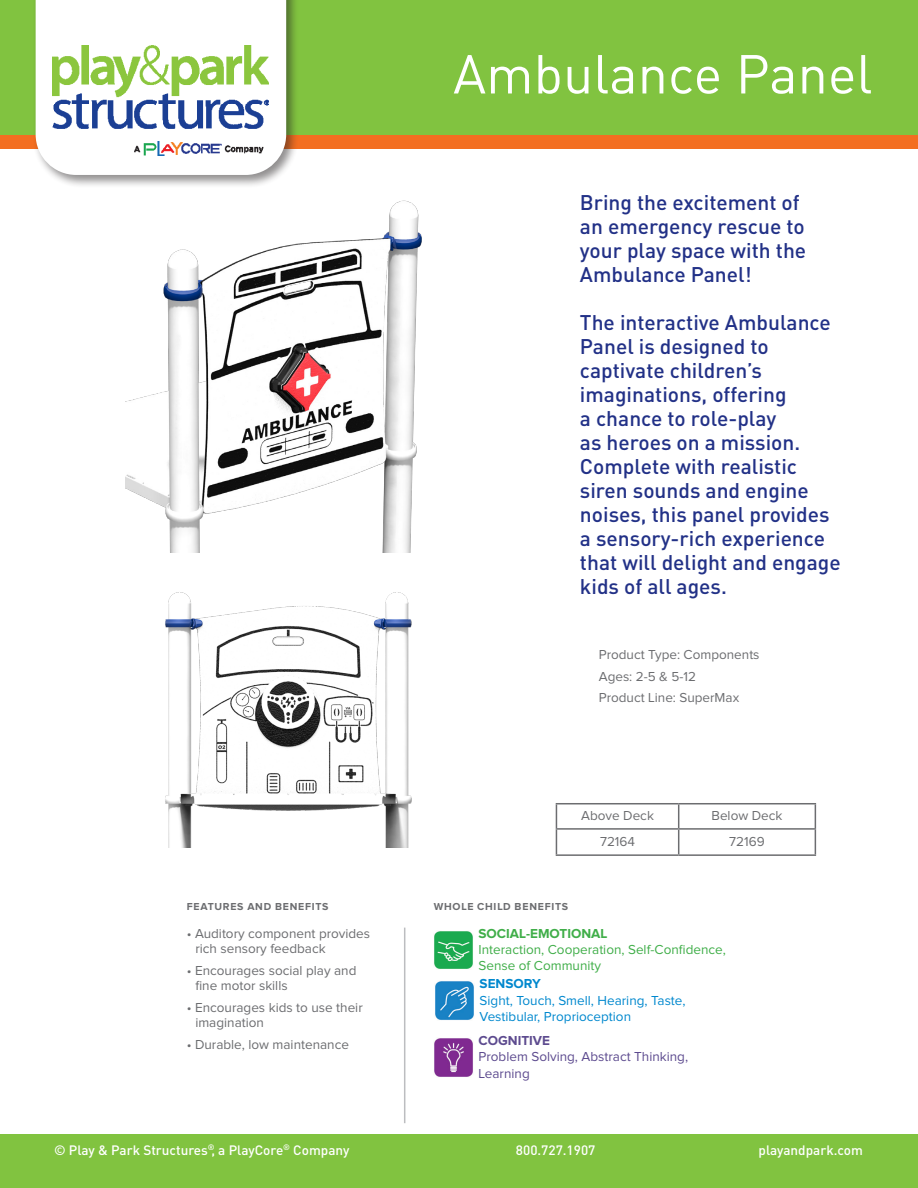
<style>
.page{position:relative;width:918px;height:1188px;background:#fff}
.page>*{position:absolute;margin:0;border:0;box-sizing:border-box;transform-origin:0 0}
.t1{font:54px "DINOT";color:#fff}
.t2{font:500 21px/24px "DINOT";color:#223187}
.t3{font:13.5px/15px "Proxima Nova";color:#6c6d70}
.t4{font:500 13.5px "DINOT";color:#fff}
.t5{font:13.5px/16.2px "Proxima Nova";color:#0088ce}
.t6{font:13.5px/16.2px "Proxima Nova";color:#40ae49}
.t7{font:13.5px/16.2px "Proxima Nova";color:#5d4b8f}
.t8{font:700 13.5px "Proxima Nova";color:#40ae49}
.t9{font:700 13.5px "Proxima Nova";color:#5d4b8f}
.t10{font:700 13.5px "Proxima Nova";color:#0088ce}
.t11{font:700 10.5px "Proxima Nova";letter-spacing:.075em;color:#6c6d70}
</style>
<div class="page">
<div style="left:0;top:135px;width:918px;height:13px;background:#f36e21"></div>
<div style="left:0;top:0;width:918px;height:135px;background:#81c340"></div>
<div style="left:32px;top:0;width:267px;height:188px;background:#231f20;opacity:.5"></div>
<div style="left:36px;top:0;width:250px;height:175px;background:#fff"></div>
<img style="left:52px;top:45px;width:217px;height:111px">
<div style="left:0;top:1134px;width:918px;height:54px;background:#81c340"></div>
<hr style="left:404px;top:928px;width:1px;height:195px;background:#bcbdc0">
<img style="left:165px;top:592px;width:247px;height:255px">
<hr style="left:556px;top:803px;width:123px;height:1px;background:#6c6d70">
<hr style="left:556px;top:828px;width:123px;height:2px;background:#6c6d70">
<svg style="left:556px;top:804px;width:1px;height:50px"></svg>
<hr style="left:556px;top:854px;width:123px;height:2px;background:#6c6d70">
<hr style="left:679px;top:854px;width:137px;height:2px;background:#6c6d70">
<hr style="left:679px;top:803px;width:137px;height:1px;background:#6c6d70">
<svg style="left:678px;top:804px;width:1px;height:50px"></svg>
<svg style="left:815px;top:804px;width:1px;height:50px"></svg>
<hr style="left:679px;top:828px;width:137px;height:2px;background:#6c6d70">
<img style="left:434px;top:931px;width:39px;height:38px">
<img style="left:435px;top:981px;width:39px;height:39px">
<img style="left:434px;top:1038px;width:39px;height:39px">
<img style="left:126px;top:200px;width:296px;height:353px">
<p class="t1" style="left:453px;top:40px;width:421px">Ambulance Panel</p>
<p class="t2" style="left:580px;top:190px;width:228px">Bring the excitement of an emergency rescue to your play space with the<br>Ambulance Panel!</p>
<p class="t2" style="left:580px;top:310px;width:262px">The interactive Ambulance<br>Panel is designed to captivate children’s imaginations, offering<br>a chance to role-play<br>as heroes on a mission.<br>Complete with realistic siren sounds and engine noises, this panel provides a sensory-rich experience that will delight and engage kids of all ages.</p>
<p class="t3" style="left:599px;top:647px;width:162px">Product Type: Components</p>
<p class="t3" style="left:599px;top:669px;width:99px">Ages: 2-5 &amp; 5-12</p>
<p class="t3" style="left:599px;top:691px;width:142px">Product Line: SuperMax</p>
<p class="t11" style="left:187px;top:901px;width:143px">FEATURES AND BENEFITS</p>
<p class="t3" style="left:195px;top:927px;width:176px;text-indent:-9px">• Auditory component provides rich sensory feedback</p>
<p class="t3" style="left:195px;top:963px;width:163px;text-indent:-9px">• Encourages social play and fine motor skills</p>
<p class="t3" style="left:195px;top:1000px;width:169px;text-indent:-9px">• Encourages kids to use their imagination</p>
<p class="t3" style="left:187px;top:1037px;width:164px">• Durable, low maintenance</p>
<p class="t3" style="left:581px;top:809px;width:74px">Above Deck</p>
<p class="t3" style="left:712px;top:809px;width:72px">Below Deck</p>
<p class="t3" style="left:600px;top:834px;width:36px">72164</p>
<p class="t3" style="left:729px;top:834px;width:37px">72169</p>
<p class="t11" style="left:434px;top:901px;width:136px">WHOLE CHILD BENEFITS</p>
<p class="t8" style="left:479px;top:926px;width:130px">SOCIAL-EMOTIONAL</p>
<p class="t6" style="left:479px;top:942px;width:249px">Interaction, Cooperation, Self-Confidence,<br>Sense of Community</p>
<p class="t10" style="left:480px;top:976px;width:63px">SENSORY</p>
<p class="t5" style="left:480px;top:992px;width:207px">Sight, Touch, Smell, Hearing, Taste,<br>Vestibular, Proprioception</p>
<p class="t9" style="left:479px;top:1033px;width:73px">COGNITIVE</p>
<p class="t7" style="left:479px;top:1049px;width:211px">Problem Solving, Abstract Thinking,<br>Learning</p>
<p class="t4" style="left:54px;top:1141px;width:297px">© Play &amp; Park Structures<sup>®</sup>, a PlayCore<sup>®</sup> Company</p>
<p class="t4" style="left:516px;top:1141px;width:81px">800.727.1907</p>
<p class="t4" style="left:759px;top:1141px;width:106px">playandpark.com</p>
</div>
